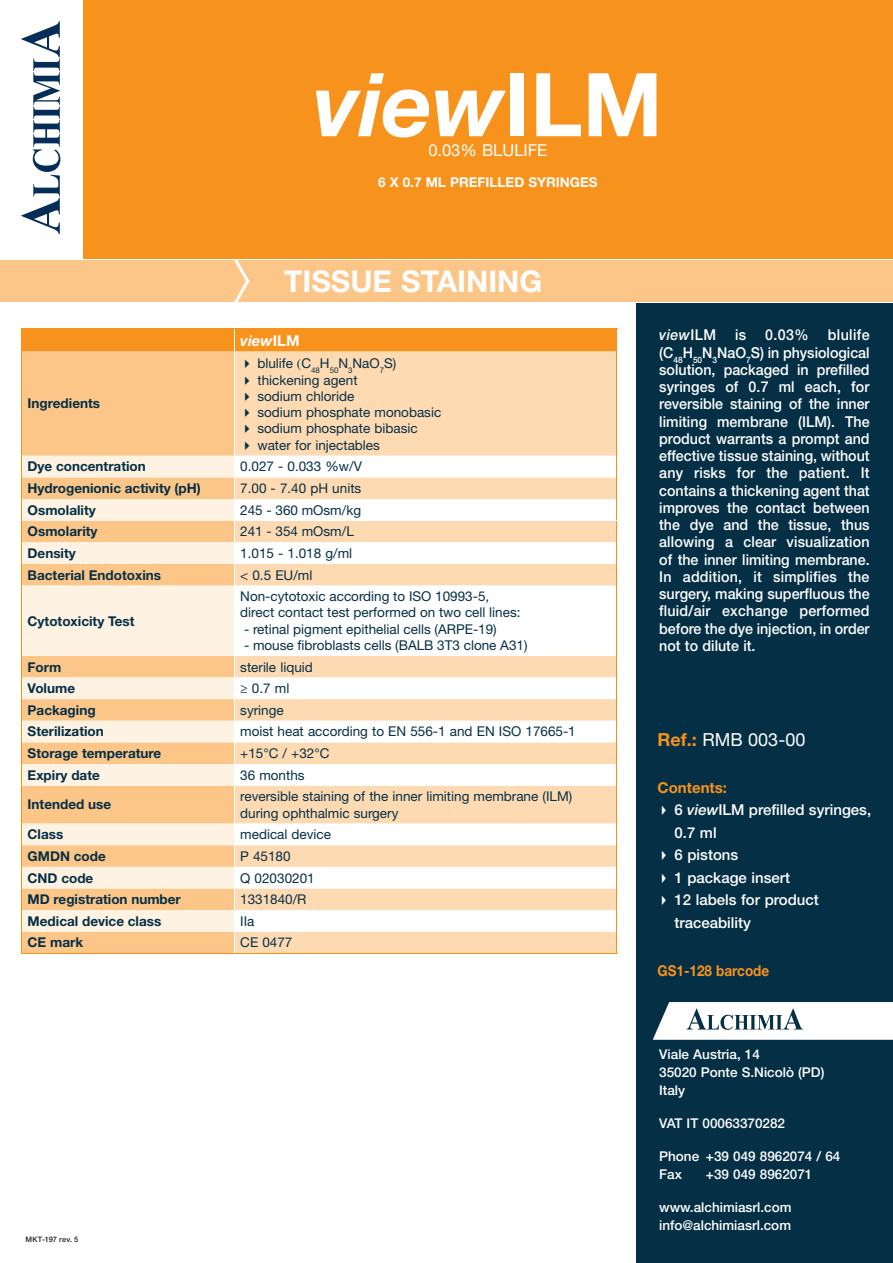
<style>
.page{position:relative;width:893px;height:1263px;background:#fff}
.page>*{position:absolute;margin:0;border:0;box-sizing:border-box;transform-origin:0 0}
.t1{font:italic 700 88.2px "Helvetica Neue LT Std";color:#fff}
.t2{font:700 30px "Helvetica Neue LT Std";color:#fff}
.t3{font:18px "Helvetica Neue LT Std";color:#fff}
.t4{font:16.5px "Helvetica Neue LT Std";color:#fff}
.t5{font:500 15px/17.2px "Helvetica Neue LT Std";color:#fff;text-align:justify;scale:.95 1}
.t6{font:500 15px/22.5px "Helvetica Neue LT Std";color:#fff}
.t7{font:700 15px "Helvetica Neue LT Std";color:#f7931d;scale:.9 1}
.t8{font:700 15px "Helvetica Neue LT Std";color:#f7931d}
.t9{font:italic 500 15px "Helvetica Neue LT Std";color:#fff;scale:.95 1}
.t10{font:italic 700 15px "Helvetica Neue LT Std";color:#fff}
.t11{font:13.5px/16.2px "Helvetica Neue LT Std";color:#052f45}
.t12{font:700 13.5px "Helvetica Neue LT Std";color:#052f45}
.t13{font:500 13.5px/18px "Helvetica Neue LT Std";color:#fff}
.t14{font:700 13.5px "Helvetica Neue LT Std";color:#fff}
.t15{font:500 7.5px "Helvetica Neue LT Std";letter-spacing:.02em;color:#231f20}
.s1{font-style:normal}
.s2{font-family:"Times"}
.s3{font-weight:700;color:#f7931d}
.s4{font-style:italic}
</style>
<div class="page">
<div style="left:637px;top:303px;width:256px;height:960px;background:#052f45"></div>
<svg style="left:653px;top:1002px;width:240px;height:38px;background:#e2e7e9"></svg>
<svg style="left:21px;top:21px;width:39px;height:213px"></svg>
<div style="left:84px;top:0;width:809px;height:259px;background:#f7931d"></div>
<div style="left:0;top:261px;width:893px;height:41px;background:#fdc689"></div>
<svg style="left:234px;top:260px;width:15px;height:42px"></svg>
<div style="left:22px;top:352px;width:212px;height:601px;background:#fdc689"></div>
<div style="left:235px;top:352px;width:382px;height:601px;background:#fedab3"></div>
<svg style="left:235px;top:586px;width:382px;height:346px"></svg>
<svg style="left:22px;top:586px;width:212px;height:346px;background:#fddfbd"></svg>
<hr style="left:21px;top:328px;width:213px;height:1px;background:#f7931d">
<hr style="left:234px;top:328px;width:383px;height:1px;background:#f7931d">
<hr style="left:21px;top:352px;width:1px;height:104px;background:#f7931d">
<hr style="left:617px;top:352px;width:1px;height:104px;background:#f7931d">
<hr style="left:21px;top:586px;width:1px;height:70px;background:#f7931d">
<hr style="left:617px;top:586px;width:1px;height:70px;background:#f7931d">
<svg style="left:21px;top:656px;width:1px;height:130px"></svg>
<hr style="left:21px;top:786px;width:1px;height:37px;background:#f7931d">
<hr style="left:617px;top:786px;width:1px;height:37px;background:#f7931d">
<svg style="left:21px;top:823px;width:1px;height:130px"></svg>
<hr style="left:21px;top:953px;width:213px;height:1px;background:#f7931d">
<hr style="left:234px;top:953px;width:383px;height:1px;background:#f7931d">
<div style="left:21px;top:329px;width:596px;height:23px;background:#f7931d"></div>
<svg style="left:21px;top:456px;width:596px;height:130px"></svg>
<hr style="left:235px;top:520px;width:382px;height:1px;background:#fff">
<svg style="left:298px;top:640px;width:6px;height:10px"></svg>
<h1 class="t1" style="left:313px;top:50px;width:351px">view<span class="s1">ILM</span></h1>
<p class="t4" style="left:428px;top:140px;width:121px">0.03% BLULIFE</p>
<p class="t14" style="left:378px;top:174px;width:221px">6 X 0.7 ML PREFILLED SYRINGES</p>
<h2 class="t2" style="left:284px;top:263px;width:260px">TISSUE STAINING</h2>
<p class="t12" style="left:28px;top:395px;width:74px">Ingredients</p>
<p class="t10" style="left:240px;top:331px;width:61px">view<span class="s1">ILM</span></p>
<p class="t11" style="left:240px;top:355px;width:158px">✔ blulife <span class="s2">(</span>C<sub>48</sub>H<sub>50</sub>N<sub>3</sub>NaO<sub>7</sub>S)</p>
<p class="t11" style="left:240px;top:372px;width:119px">✔ thickening agent</p>
<p class="t11" style="left:240px;top:388px;width:116px">✔ sodium chloride</p>
<p class="t11" style="left:240px;top:404px;width:203px">✔ sodium phosphate monobasic</p>
<p class="t11" style="left:240px;top:420px;width:179px">✔ sodium phosphate bibasic</p>
<p class="t11" style="left:240px;top:437px;width:141px">✔ water for injectables</p>
<p class="t12" style="left:28px;top:458px;width:120px">Dye concentration</p>
<p class="t11" style="left:240px;top:458px;width:123px">0.027 - 0.033 %w/V</p>
<p class="t12" style="left:28px;top:480px;width:175px">Hydrogenionic activity (pH)</p>
<p class="t11" style="left:240px;top:480px;width:123px">7.00 - 7.40 pH units</p>
<p class="t12" style="left:28px;top:501px;width:70px">Osmolality</p>
<p class="t11" style="left:240px;top:502px;width:122px">245 - 360 mOsm/kg</p>
<p class="t12" style="left:28px;top:523px;width:71px">Osmolarity</p>
<p class="t11" style="left:240px;top:523px;width:115px">241 - 354 mOsm/L</p>
<p class="t12" style="left:28px;top:545px;width:50px">Density</p>
<p class="t11" style="left:240px;top:545px;width:113px">1.015 - 1.018 g/ml</p>
<p class="t12" style="left:28px;top:566px;width:135px">Bacterial Endotoxins</p>
<p class="t11" style="left:240px;top:566px;width:74px">&lt; 0.5 EU/ml</p>
<p class="t12" style="left:28px;top:612px;width:108px">Cytotoxicity Test</p>
<p class="t11" style="left:240px;top:588px;width:282px">Non-cytotoxic according to ISO 10993-5, direct contact test performed on two cell lines:</p>
<p class="t11" style="left:244px;top:620px;width:254px">- retinal pigment epithelial cells (ARPE-19)</p>
<p class="t11" style="left:244px;top:637px;width:285px">- mouse broblasts cells (BALB 3T3 clone A31)</p>
<p class="t12" style="left:28px;top:658px;width:35px">Form</p>
<p class="t11" style="left:240px;top:658px;width:74px">sterile liquid</p>
<p class="t12" style="left:28px;top:680px;width:49px">Volume</p>
<p class="t11" style="left:240px;top:680px;width:51px">≥ 0.7 ml</p>
<p class="t12" style="left:28px;top:702px;width:69px">Packaging</p>
<p class="t11" style="left:240px;top:702px;width:45px">syringe</p>
<p class="t12" style="left:28px;top:723px;width:78px">Sterilization</p>
<p class="t11" style="left:240px;top:723px;width:337px">moist heat according to EN 556-1 and EN ISO 17665-1</p>
<p class="t12" style="left:28px;top:745px;width:135px">Storage temperature</p>
<p class="t11" style="left:240px;top:745px;width:91px">+15°C / +32°C</p>
<p class="t12" style="left:28px;top:766px;width:74px">Expiry date</p>
<p class="t11" style="left:240px;top:767px;width:66px">36 months</p>
<p class="t12" style="left:28px;top:796px;width:85px">Intended use</p>
<p class="t11" style="left:240px;top:788px;width:333px">reversible staining of the inner limiting membrane (ILM) during ophthalmic surgery</p>
<p class="t12" style="left:28px;top:826px;width:37px">Class</p>
<p class="t11" style="left:240px;top:826px;width:92px">medical device</p>
<p class="t12" style="left:28px;top:848px;width:80px">GMDN code</p>
<p class="t11" style="left:240px;top:848px;width:52px">P 45180</p>
<p class="t12" style="left:28px;top:869px;width:67px">CND code</p>
<p class="t11" style="left:240px;top:869px;width:76px">Q 02030201</p>
<p class="t12" style="left:28px;top:891px;width:155px">MD registration number</p>
<p class="t11" style="left:240px;top:891px;width:68px">1331840/R</p>
<p class="t12" style="left:28px;top:913px;width:135px">Medical device class</p>
<p class="t11" style="left:240px;top:913px;width:16px">IIa</p>
<p class="t12" style="left:28px;top:934px;width:57px">CE mark</p>
<p class="t11" style="left:240px;top:934px;width:54px">CE 0477</p>
<p class="t15" style="left:26px;top:1234px;width:54px">MKT-197 rev. 5</p>
<p class="t9" style="left:659px;top:326px;width:61px">view<span class="s1">ILM</span></p>
<p class="t5" style="left:735px;top:326px;width:13px">is</p>
<p class="t5" style="left:765px;top:326px;width:47px">0.03%</p>
<p class="t5" style="left:659px;top:326px;width:223px;text-indent:168px">blulife (C<sub>48</sub>H<sub>50</sub>N<sub>3</sub>NaO<sub>7</sub>S) in physiological solution, packaged in prefilled syringes of 0.7 ml each, for reversible staining of the inner limiting membrane (ILM). The product warrants a prompt and effective tissue staining, without any risks for the patient. It contains a thickening agent that improves the contact between the dye and the tissue, thus allowing a clear visualization of the inner limiting membrane.<br>In addition, it simplifies the surgery, making superfluous the fluid/air exchange performed before the dye injection, in order not to dilute it.</p>
<h3 class="t3" style="left:658px;top:729px;width:149px"><span class="s3">Ref.:</span> RMB 003-00</h3>
<p class="t8" style="left:658px;top:778px;width:71px">Contents:</p>
<p class="t6" style="left:674px;top:799px;width:198px;text-indent:-17px">✔ 6 <span class="s4">view</span>ILM prefilled syringes,<br>0.7 ml</p>
<p class="t6" style="left:658px;top:844px;width:82px">✔ 6 pistons</p>
<p class="t6" style="left:658px;top:866px;width:134px">✔ 1 package insert</p>
<p class="t6" style="left:674px;top:889px;width:146px;text-indent:-17px">✔ 12 labels for product traceability</p>
<p class="t7" style="left:658px;top:961px;width:126px">GS1-128 barcode</p>
<p class="t13" style="left:659px;top:1045px;width:167px">Viale Austria, 14<br>35020 Ponte S.Nicolò (PD)<br>Italy</p>
<p class="t13" style="left:659px;top:1114px;width:127px">VAT IT 00063370282</p>
<p class="t13" style="left:659px;top:1147px;width:183px">Phone +39 049 8962074 / 64<br>Fax</p>
<p class="t13" style="left:706px;top:1165px;width:108px">+39 049 8962071</p>
<p class="t13" style="left:659px;top:1198px;width:134px">www.alchimiasrl.com info@alchimiasrl.com</p>
</div>
